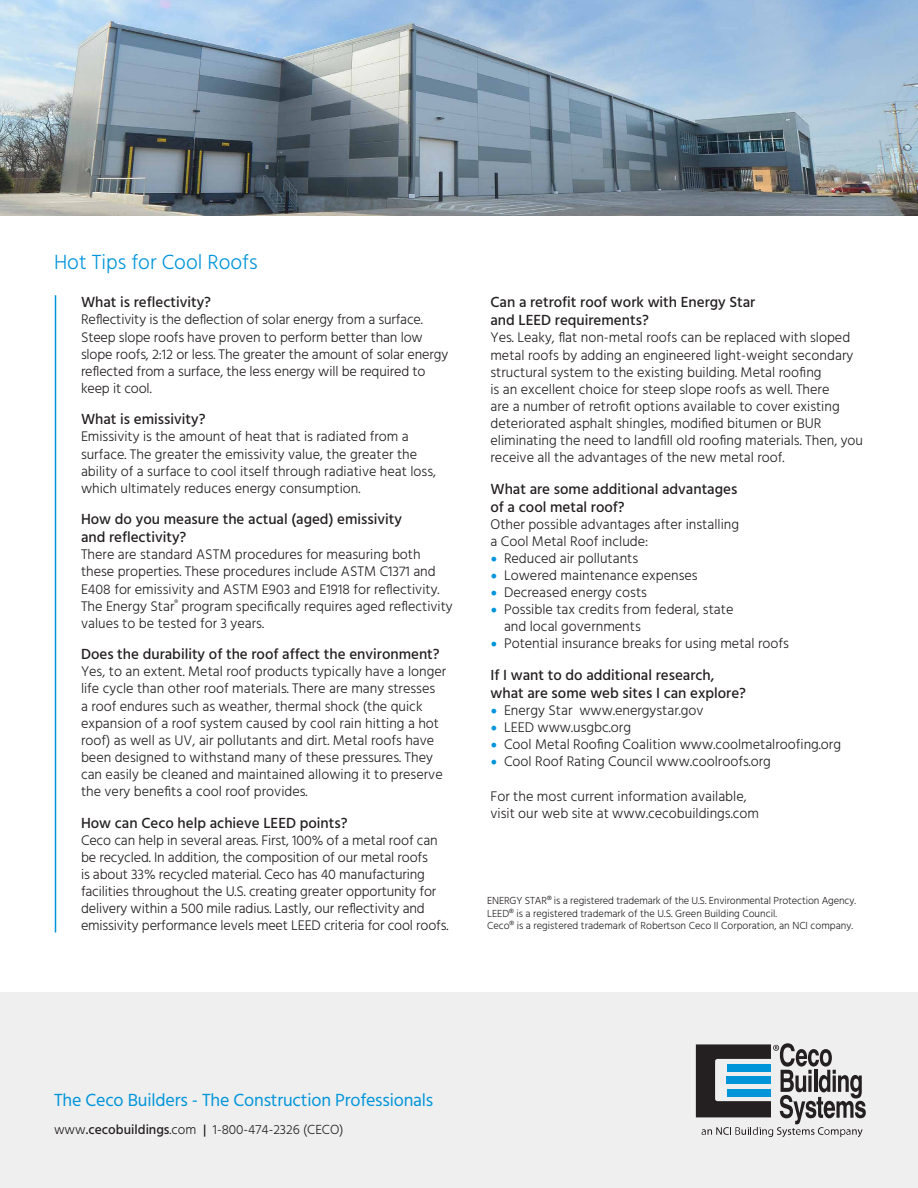
<style>
.page{position:relative;width:918px;height:1188px;background:#fff}
.page>*{position:absolute;margin:0;border:0;box-sizing:border-box;transform-origin:0 0}
.t1{font:300 21px "Hind";color:#0095da}
.t2{font:18px "Hind";letter-spacing:-.01em;color:#0095da}
.t3{font:500 15px/18px "Hind";color:#231f20}
.t4{font:300 14.25px/17.1px "Hind";color:#231f20}
.t5{font:300 13.5px "Hind";color:#231f20}
.t6{font:300 10.5px/12.6px "Hind";color:#231f20}
.s1{font-family:"Minion Pro";font-weight:400;font-size:18px;color:#0095da}
.s2{font-weight:500}
</style>
<div class="page">
<div style="left:0;top:993px;width:918px;height:195px;background:#efefef"></div>
<hr style="left:55px;top:295px;width:1px;height:637px;background:#0095da">
<img style="left:0;top:0;width:918px;height:216px">
<svg style="left:696px;top:1043px;width:170px;height:94px"></svg>
<h1 class="t1" style="left:54px;top:248px;width:205px">Hot Tips for Cool Roofs</h1>
<p class="t3" style="left:81px;top:294px;width:132px">What is reflectivity?</p>
<p class="t4" style="left:81px;top:312px;width:369px">Reflectivity is the deflection of solar energy from a surface.<br>Steep slope roofs have proven to perform better than low slope roofs, 2:12 or less. The greater the amount of solar energy reflected from a surface, the less energy will be required to keep it cool.</p>
<p class="t3" style="left:81px;top:411px;width:126px">What is emissivity?</p>
<p class="t4" style="left:81px;top:429px;width:357px">Emissivity is the amount of heat that is radiated from a surface. The greater the emissivity value, the greater the ability of a surface to cool itself through radiative heat loss, which ultimately reduces energy consumption.</p>
<p class="t3" style="left:81px;top:511px;width:322px">How do you measure the actual (aged) emissivity and reflectivity?</p>
<p class="t4" style="left:81px;top:547px;width:373px">There are standard ASTM procedures for measuring both these properties. These procedures include ASTM C1371 and E408 for emissivity and ASTM E903 and E1918 for reflectivity.<br>The Energy Star<sup>®</sup> program specifically requires aged reflectivity values to be tested for 3 years.</p>
<p class="t3" style="left:81px;top:646px;width:360px">Does the durability of the roof affect the environment?</p>
<p class="t4" style="left:81px;top:664px;width:367px">Yes, to an extent. Metal roof products typically have a longer life cycle than other roof materials. There are many stresses<br>a roof endures such as weather, thermal shock (the quick expansion of a roof system caused by cool rain hitting a hot roof) as well as UV, air pollutants and dirt. Metal roofs have been designed to withstand many of these pressures. They can easily be cleaned and maintained allowing it to preserve the very benefits a cool roof provides.</p>
<p class="t3" style="left:81px;top:815px;width:268px">How can Ceco help achieve LEED points?</p>
<p class="t4" style="left:81px;top:832px;width:369px">Ceco can help in several areas. First, 100% of a metal roof can be recycled. In addition, the composition of our metal roofs<br>is about 33% recycled material. Ceco has 40 manufacturing facilities throughout the U.S. creating greater opportunity for delivery within a 500 mile radius. Lastly, our reflectivity and emissivity performance levels meet LEED criteria for cool roofs.</p>
<p class="t3" style="left:490px;top:294px;width:266px">Can a retrofit roof work with Energy Star and LEED requirements?</p>
<p class="t4" style="left:490px;top:330px;width:374px">Yes. Leaky, flat non-metal roofs can be replaced with sloped metal roofs by adding an engineered light-weight secondary structural system to the existing building. Metal roofing<br>is an excellent choice for steep slope roofs as well. There<br>are a number of retrofit options available to cover existing deteriorated asphalt shingles, modified bitumen or BUR eliminating the need to landfill old roofing materials. Then, you receive all the advantages of the new metal roof.</p>
<p class="t3" style="left:490px;top:481px;width:248px">What are some additional advantages of a cool metal roof?</p>
<p class="t4" style="left:490px;top:516px;width:250px">Other possible advantages after installing a Cool Metal Roof include:</p>
<p class="t4" style="left:490px;top:551px;width:149px"><span class="s1">•</span> Reduced air pollutants</p>
<p class="t4" style="left:490px;top:568px;width:209px"><span class="s1">•</span> Lowered maintenance expenses</p>
<p class="t4" style="left:490px;top:585px;width:158px"><span class="s1">•</span> Decreased energy costs</p>
<p class="t4" style="left:504px;top:602px;width:231px;text-indent:-14px"><span class="s1">•</span> Possible tax credits from federal, state and local governments</p>
<p class="t4" style="left:490px;top:636px;width:300px"><span class="s1">•</span> Potential insurance breaks for using metal roofs</p>
<p class="t3" style="left:490px;top:667px;width:257px">If I want to do additional research, what are some web sites I can explore?</p>
<p class="t4" style="left:490px;top:703px;width:215px"><span class="s1">•</span> Energy Star www.energystar.gov</p>
<p class="t4" style="left:490px;top:720px;width:142px"><span class="s1">•</span> LEED www.usgbc.org</p>
<p class="t4" style="left:490px;top:737px;width:352px"><span class="s1">•</span> Cool Metal Roofing Coalition www.coolmetalroofing.org</p>
<p class="t4" style="left:490px;top:754px;width:282px"><span class="s1">•</span> Cool Roof Rating Council www.coolroofs.org</p>
<p class="t4" style="left:491px;top:788px;width:270px">For the most current information available, visit our web site at www.cecobuildings.com</p>
<p class="t6" style="left:487px;top:895px;width:370px">ENERGY STAR® is a registered trademark of the U.S. Environmental Protection Agency.<br>LEED® is a registered trademark of the U.S. Green Building Council.<br>Ceco® is a registered trademark of Robertson Ceco II Corporation, an NCI company.</p>
<p class="t2" style="left:54px;top:1088px;width:381px">The Ceco Builders - The Construction Professionals</p>
<p class="t5" style="left:54px;top:1121px;width:291px">www<span class="s2">.cecobuildings</span>.com <span class="s2">|</span> 1-800-474-2326 (CECO)</p>
</div>
